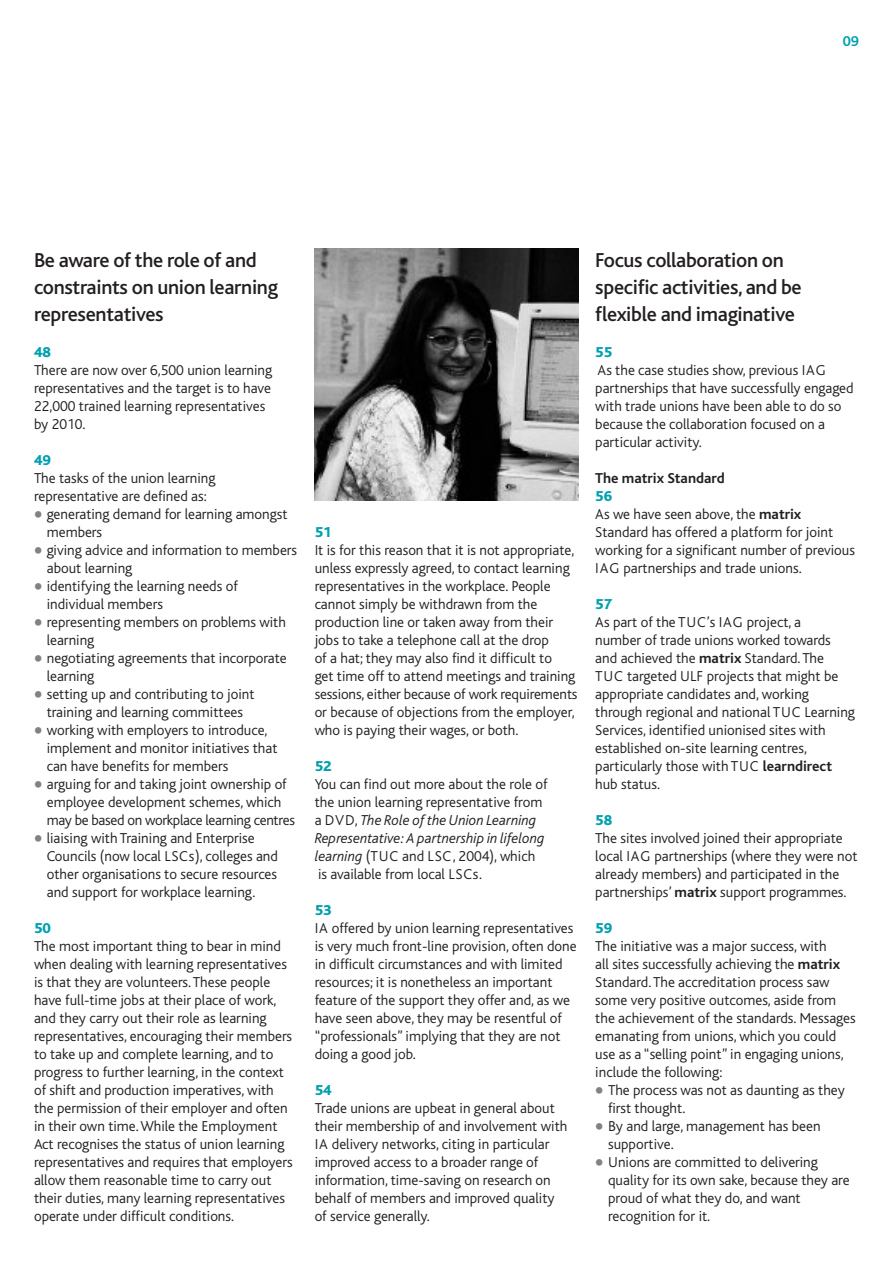
<style>
.page{position:relative;width:893px;height:1263px;background:#fff}
.page>*{position:absolute;margin:0;border:0;box-sizing:border-box;transform-origin:0 0}
.t1{font:500 21px/27px "Bliss";letter-spacing:-.015em;color:#231f20}
.t2{font:300 15px/18px "Bliss";color:#231f20}
.t3{font:800 15px "Bliss";color:#00a0b0}
.t4{font:700 15px "Bliss";color:#231f20}
.t5{font:700 15px "Bliss";color:#00a0b0}
.s1{font-weight:800;font-size:24px;color:#808285}
.s2{font-style:italic}
.s3{font-weight:800;color:#00a0b0}
.s4{font-weight:700}
</style>
<div class="page">
<img style="left:315px;top:249px;width:263px;height:252px">
<p class="t5" style="left:843px;top:36px;width:18px">09</p>
<h1 class="t1" style="left:34px;top:249px;width:246px">Be aware of the role of and constraints on union learning representatives</h1>
<p class="t3" style="left:34px;top:347px;width:18px">48</p>
<p class="t2" style="left:34px;top:362px;width:240px">There are now over 6,500 union learning representatives and the target is to have<br>22,000 trained learning representatives by 2010.</p>
<p class="t3" style="left:34px;top:455px;width:18px">49</p>
<p class="t2" style="left:34px;top:470px;width:183px">The tasks of the union learning representative are defined as:</p>
<p class="t2" style="left:47px;top:506px;width:242px;text-indent:-13px"><span class="s1">•</span> generating demand for learning amongst members</p>
<p class="t2" style="left:47px;top:542px;width:252px;text-indent:-13px"><span class="s1">•</span> giving advice and information to members about learning</p>
<p class="t2" style="left:47px;top:578px;width:193px;text-indent:-13px"><span class="s1">•</span> identifying the learning needs of individual members</p>
<p class="t2" style="left:47px;top:614px;width:241px;text-indent:-13px"><span class="s1">•</span> representing members on problems with learning</p>
<p class="t2" style="left:47px;top:650px;width:241px;text-indent:-13px"><span class="s1">•</span> negotiating agreements that incorporate learning</p>
<p class="t2" style="left:34px;top:686px;width:222px;text-align:center"><span class="s1">•</span> setting up and contributing to joint training and learning committees</p>
<p class="t2" style="left:47px;top:722px;width:232px;text-indent:-13px"><span class="s1">•</span> working with employers to introduce, implement and monitor initiatives that can have benefits for members</p>
<p class="t2" style="left:47px;top:776px;width:250px;text-indent:-13px"><span class="s1">•</span> arguing for and taking joint ownership of employee development schemes, which may be based on workplace learning centres</p>
<p class="t2" style="left:47px;top:830px;width:233px;text-indent:-13px"><span class="s1">•</span> liaising with Training and Enterprise Councils (now local LSCs), colleges and other organisations to secure resources and support for workplace learning.</p>
<p class="t3" style="left:34px;top:923px;width:18px">50</p>
<p class="t2" style="left:34px;top:938px;width:260px">The most important thing to bear in mind when dealing with learning representatives is that they are volunteers.These people have full-time jobs at their place of work, and they carry out their role as learning representatives, encouraging their members to take up and complete learning, and to progress to further learning, in the context of shift and production imperatives, with the permission of their employer and often in their own time.While the Employment Act recognises the status of union learning representatives and requires that employers allow them reasonable time to carry out their duties, many learning representatives operate under difficult conditions.</p>
<p class="t3" style="left:315px;top:527px;width:18px">51</p>
<p class="t2" style="left:315px;top:542px;width:264px">It is for this reason that it is not appropriate, unless expressly agreed, to contact learning representatives in the workplace. People cannot simply be withdrawn from the production line or taken away from their jobs to take a telephone call at the drop<br>of a hat; they may also find it difficult to<br>get time off to attend meetings and training sessions, either because of work requirements or because of objections from the employer, who is paying their wages, or both.</p>
<p class="t3" style="left:315px;top:761px;width:18px">52</p>
<p class="t2" style="left:315px;top:776px;width:234px">You can find out more about the role of the union learning representative from a DVD, <span class="s2">The Role of the Union Learning Representative: A partnership in lifelong learning</span> (TUC and LSC, 2004), which is available from local LSCs.</p>
<p class="t3" style="left:315px;top:905px;width:18px">53</p>
<p class="t2" style="left:315px;top:920px;width:263px">IA offered by union learning representatives is very much front-line provision, often done in difficult circumstances and with limited resources; it is nonetheless an important feature of the support they offer and, as we have seen above, they may be resentful of “professionals” implying that they are not doing a good job.</p>
<p class="t3" style="left:315px;top:1085px;width:18px">54</p>
<p class="t2" style="left:315px;top:1100px;width:254px">Trade unions are upbeat in general about their membership of and involvement with IA delivery networks, citing in particular improved access to a broader range of information, time-saving on research on behalf of members and improved quality of service generally.</p>
<h1 class="t1" style="left:595px;top:249px;width:208px">Focus collaboration on specific activities, and be flexible and imaginative</h1>
<p class="t3" style="left:595px;top:347px;width:18px">55</p>
<p class="t2" style="left:595px;top:362px;width:260px">As the case studies show, previous IAG partnerships that have successfully engaged with trade unions have been able to do so because the collaboration focused on a particular activity.</p>
<p class="t4" style="left:595px;top:473px;width:131px">The matrix Standard</p>
<p class="t2" style="left:595px;top:488px;width:261px"><span class="s3">56<br></span>As we have seen above, the <span class="s4">matrix<br></span>Standard has offered a platform for joint working for a significant number of previous<br>IAG partnerships and trade unions.</p>
<p class="t3" style="left:595px;top:599px;width:18px">57</p>
<p class="t2" style="left:595px;top:614px;width:261px">As part of the TUC’s IAG project, a<br>number of trade unions worked towards and achieved the <span class="s4">matrix</span> Standard.The TUC targeted ULF projects that might be appropriate candidates and, working through regional and national TUC Learning Services, identified unionised sites with established on-site learning centres, particularly those with TUC <span class="s4">learndirect </span>hub status.</p>
<p class="t3" style="left:595px;top:815px;width:18px">58</p>
<p class="t2" style="left:595px;top:830px;width:264px">The sites involved joined their appropriate local IAG partnerships (where they were not already members) and participated in the partnerships’ <span class="s4">matrix</span> support programmes.</p>
<p class="t3" style="left:595px;top:923px;width:18px">59</p>
<p class="t2" style="left:595px;top:938px;width:262px">The initiative was a major success, with<br>all sites successfully achieving the <span class="s4">matrix </span>Standard.The accreditation process saw some very positive outcomes, aside from the achievement of the standards. Messages emanating from unions, which you could use as a “selling point” in engaging unions, include the following:</p>
<p class="t2" style="left:608px;top:1082px;width:238px;text-indent:-13px"><span class="s1">•</span> The process was not as daunting as they first thought.</p>
<p class="t2" style="left:608px;top:1118px;width:214px;text-indent:-13px"><span class="s1">•</span> By and large, management has been supportive.</p>
<p class="t2" style="left:608px;top:1154px;width:243px;text-indent:-13px"><span class="s1">•</span> Unions are committed to delivering quality for its own sake, because they are proud of what they do, and want recognition for it.</p>
</div>
